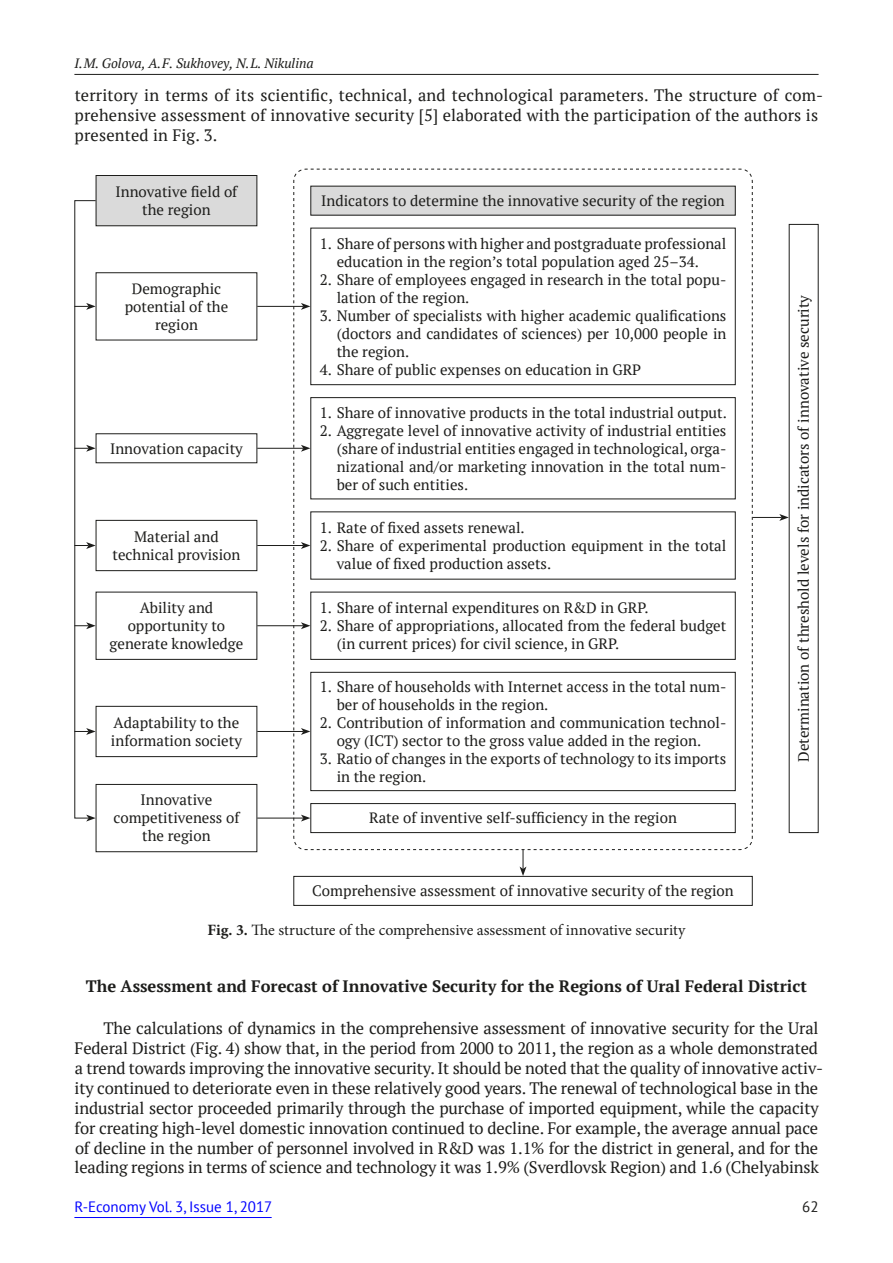
<style>
.page{position:relative;width:893px;height:1263px;background:#fff}
.page>*{position:absolute;margin:0;border:0;box-sizing:border-box;transform-origin:0 0}
.t1{font:16.5px/19.8px "PT Serif";letter-spacing:-.01em;color:#1d1d1b}
.t2{font:16.5px/19.8px "PT Serif";letter-spacing:.01em;color:#1d1d1b}
.t3{font:700 16.5px "PT Serif";color:#1d1d1b}
.t4{font:15.75px "Minion Pro";letter-spacing:-.005em;color:#1d1d1b}
.t5{font:15px/18px "PT Serif";color:#1d1d1b}
.t6{font:15px "PT Sans";color:#00f}
.t7{font:15px "PT Sans";color:#1d1d1b}
.t8{font:italic 13.5px "PT Serif";color:#1d1d1b}
.s1{font-weight:700}
</style>
<div class="page">
<hr style="left:74px;top:1217px;width:198px;height:1px;background:#00f">
<hr style="left:74px;top:74px;width:745px;height:1px;background:#1d1d1b">
<div style="left:96px;top:520px;width:161px;height:51px;border:1px solid #1d1d1b"></div>
<div style="left:293px;top:876px;width:460px;height:30px;border:1px solid #1d1d1b"></div>
<div style="left:96px;top:706px;width:161px;height:51px;border:1px solid #1d1d1b"></div>
<div style="left:96px;top:592px;width:161px;height:68px;border:1px solid #1d1d1b"></div>
<div style="left:96px;top:433px;width:161px;height:30px;border:1px solid #1d1d1b"></div>
<div style="left:96px;top:272px;width:161px;height:68px;border:1px solid #1d1d1b"></div>
<div style="left:96px;top:175px;width:161px;height:51px;background:#dadada"></div>
<div style="left:96px;top:175px;width:161px;height:51px;border:1px solid #1d1d1b"></div>
<div style="left:96px;top:784px;width:161px;height:68px;border:1px solid #1d1d1b"></div>
<svg style="left:293px;top:169px;width:460px;height:681px"></svg>
<hr style="left:257px;top:306px;width:46px;height:1px;background:#1d1d1b">
<svg style="left:301px;top:303px;width:9px;height:7px"></svg>
<hr style="left:257px;top:448px;width:46px;height:1px;background:#1d1d1b">
<svg style="left:301px;top:445px;width:9px;height:7px"></svg>
<svg style="left:752px;top:184px;width:37px;height:649px"></svg>
<hr style="left:257px;top:545px;width:46px;height:1px;background:#1d1d1b">
<svg style="left:301px;top:542px;width:9px;height:7px"></svg>
<hr style="left:257px;top:625px;width:46px;height:1px;background:#1d1d1b">
<svg style="left:301px;top:622px;width:9px;height:7px"></svg>
<hr style="left:257px;top:731px;width:46px;height:1px;background:#1d1d1b">
<svg style="left:301px;top:728px;width:9px;height:7px"></svg>
<hr style="left:257px;top:818px;width:46px;height:1px;background:#1d1d1b">
<svg style="left:301px;top:815px;width:9px;height:6px"></svg>
<svg style="left:311px;top:849px;width:426px;height:27px"></svg>
<svg style="left:74px;top:200px;width:22px;height:621px"></svg>
<p class="t8" style="left:74px;top:55px;width:241px">I.M. Golova, A.F. Sukhovey, N.L. Nikulina</p>
<p class="t2" style="left:75px;top:85px;width:750px">territory in terms of its scientific, technical, and technological parameters. The structure of com&shy;prehensive assessment of innovative security [5] elaborated with the participation of the authors is presented in Fig. 3.</p>
<p class="t5" style="left:116px;top:182px;width:123px;text-align:center">Innovative field of the region</p>
<p class="t5" style="left:125px;top:279px;width:105px;text-align:center">Demographic potential of the region</p>
<p class="t5" style="left:110px;top:439px;width:134px">Innovation capacity</p>
<p class="t5" style="left:112px;top:527px;width:129px;text-align:center">Material and technical provision</p>
<p class="t5" style="left:110px;top:598px;width:135px;text-align:center">Ability and opportunity to generate knowledge</p>
<p class="t5" style="left:111px;top:713px;width:133px">Adaptability to the information society</p>
<p class="t5" style="left:113px;top:791px;width:128px;text-align:center">Innovative competitiveness of the region</p>
<p class="t5" style="left:321px;top:191px;width:405px">Indicators to determine the innovative security of the region</p>
<p class="t5" style="left:337px;top:234px;width:391px;text-indent:-17px">1. Share of persons with higher and postgraduate professional education in the region’s total population aged 25–34.</p>
<p class="t5" style="left:337px;top:270px;width:391px;text-indent:-17px">2. Share of employees engaged in research in the total popu&shy;lation of the region.</p>
<p class="t5" style="left:337px;top:306px;width:391px;text-align:justify;text-indent:-17px">3. Number of specialists with higher academic qualifications (doctors and candidates of sciences) per 10,000 people in the region.</p>
<p class="t5" style="left:320px;top:360px;width:323px">4. Share of public expenses on education in GRP</p>
<p class="t5" style="left:320px;top:403px;width:409px">1. Share of innovative products in the total industrial output.</p>
<p class="t5" style="left:337px;top:421px;width:391px;text-align:justify;text-indent:-17px">2. Aggregate level of innovative activity of industrial entities (share of industrial entities engaged in technological, orga&shy;nizational and/or marketing innovation in the total num&shy;ber of such entities.</p>
<p class="t5" style="left:320px;top:518px;width:207px">1. Rate of fixed assets renewal.</p>
<p class="t5" style="left:337px;top:536px;width:391px;text-indent:-17px">2. Share of experimental production equipment in the total value of fixed production assets.</p>
<p class="t5" style="left:320px;top:598px;width:331px">1. Share of internal expenditures on R&amp;D in GRP.</p>
<p class="t5" style="left:337px;top:616px;width:391px;text-indent:-17px">2. Share of appropriations, allocated from the federal budget (in current prices) for civil science, in GRP.</p>
<p class="t5" style="left:337px;top:677px;width:391px;text-indent:-17px">1. Share of households with Internet access in the total num&shy;ber of households in the region.</p>
<p class="t5" style="left:320px;top:713px;width:408px;text-align:center">2. Contribution of information and communication technol&shy;ogy (ICT) sector to the gross value added in the region.</p>
<p class="t5" style="left:337px;top:749px;width:391px;text-indent:-17px">3. Ratio of changes in the exports of technology to its imports in the region.</p>
<p class="t5" style="left:369px;top:809px;width:309px">Rate of inventive self-sufficiency in the region</p>
<p class="t5" style="left:312px;top:882px;width:423px">Comprehensive assessment of innovative security of the region</p>
<p class="t4" style="left:208px;top:919px;width:479px"><span class="s1">Fig. 3.</span> The structure of the comprehensive assessment of innovative security</p>
<p class="t5" style="left:794px;top:762px;width:469px;rotate:-90deg">Determination of threshold levels for indicators of innovative security</p>
<p class="t3" style="left:86px;top:976px;width:723px">The Assessment and Forecast of Innovative Security for the Regions of Ural Federal District</p>
<p class="t1" style="left:75px;top:1018px;width:750px;text-indent:29px">The calculations of dynamics in the comprehensive assessment of innovative security for the Ural Federal District (Fig. 4) show that, in the period from 2000 to 2011, the region as a whole demonstrated a trend towards improving the innovative security. It should be noted that the quality of innovative activ&shy;ity continued to deteriorate even in these relatively good years. The renewal of technological base in the industrial sector proceeded primarily through the purchase of imported equipment, while the capacity for creating high-level domestic innovation continued to decline. For example, the average annual pace of decline in the number of personnel involved in R&amp;D was 1.1% for the district in general, and for the leading regions in terms of science and technology it was 1.9% (Sverdlovsk Region) and 1.6 (Chelyabinsk</p>
<p class="t6" style="left:74px;top:1197px;width:200px">R-Economy Vol. 3, Issue 1, 2017</p>
<p class="t7" style="left:802px;top:1197px;width:18px">62</p>
</div>
